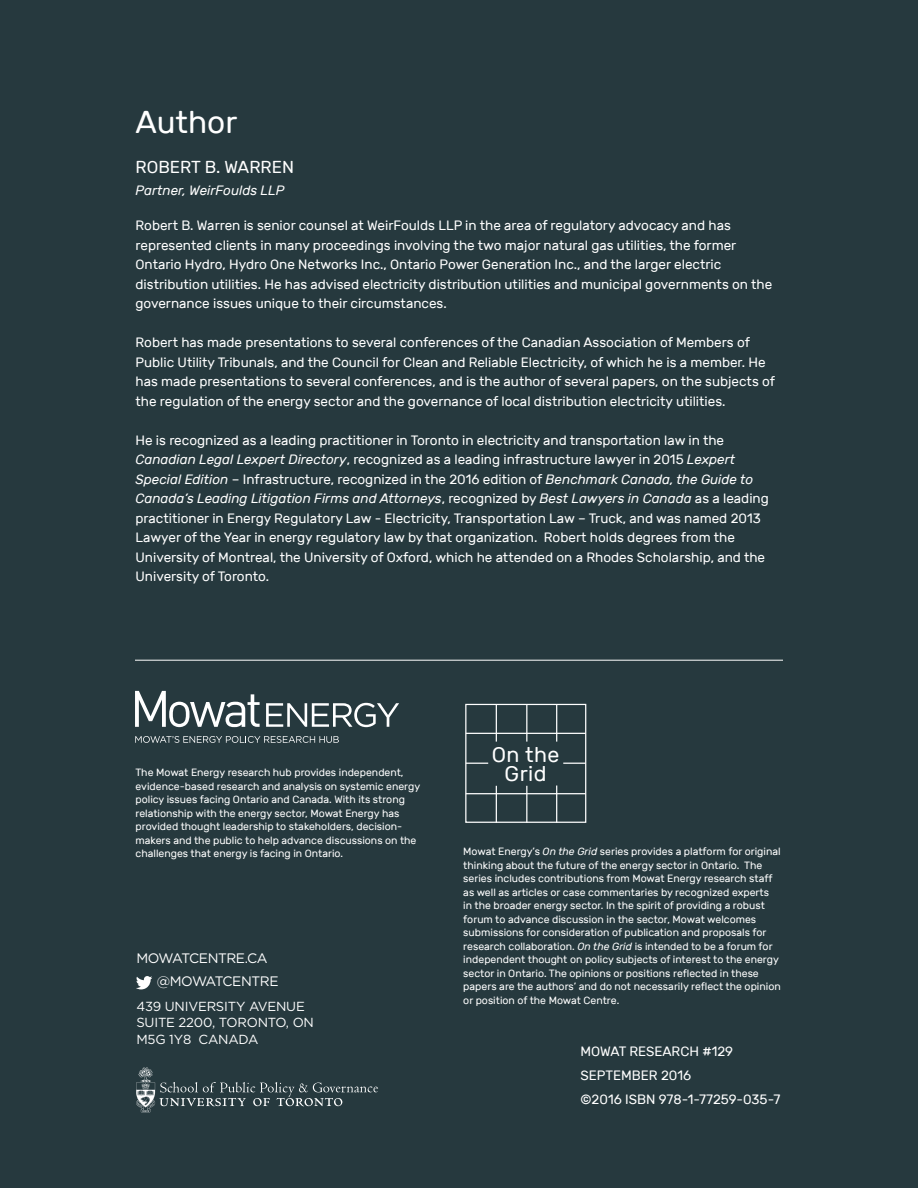
<style>
.page{position:relative;width:918px;height:1188px;background:#26393e}
.page>*{position:absolute;margin:0;border:0;box-sizing:border-box;transform-origin:0 0}
.t1{font:31.5px "Rubik";color:#fff}
.t2{font:21.45px/19.4px "Rubik";letter-spacing:.02em;color:#fff;text-align:center}
.t3{font:17.25px "Rubik";color:#fff}
.t4{font:13.65px "Gotham";letter-spacing:-.03em;color:#fff}
.t5{font:13.5px/19.5px "Rubik";color:#fff}
.t6{font:italic 13.5px "Rubik";color:#fff}
.t7{font:13.2px/16.6px "Gotham";letter-spacing:-.015em;color:#fff}
.t8{font:10.5px/13.5px "Rubik";color:#fff}
.s1{font-style:italic}
</style>
<div class="page">
<svg style="left:266px;top:703px;width:133px;height:24px"></svg>
<svg style="left:135px;top:691px;width:125px;height:36px"></svg>
<svg style="left:135px;top:736px;width:204px;height:7px"></svg>
<svg style="left:136px;top:1067px;width:242px;height:46px"></svg>
<svg style="left:136px;top:976px;width:16px;height:13px"></svg>
<div style="left:465px;top:704px;width:121px;height:119px;border:1px solid #fff"></div>
<hr style="left:526px;top:786px;width:1px;height:37px;background:#fff">
<hr style="left:496px;top:786px;width:1px;height:37px;background:#fff">
<hr style="left:556px;top:786px;width:1px;height:37px;background:#fff">
<hr style="left:526px;top:705px;width:1px;height:37px;background:#fff">
<hr style="left:496px;top:705px;width:1px;height:37px;background:#fff">
<hr style="left:556px;top:704px;width:1px;height:38px;background:#fff">
<svg style="left:466px;top:763px;width:22px;height:1px"></svg>
<svg style="left:563px;top:763px;width:23px;height:1px"></svg>
<hr style="left:466px;top:793px;width:120px;height:1px;background:#fff">
<hr style="left:466px;top:733px;width:120px;height:1px;background:#fff">
<hr style="left:135px;top:660px;width:648px;height:1px;background:#fff">
<h1 class="t1" style="left:136px;top:105px;width:103px">Author</h1>
<p class="t3" style="left:136px;top:158px;width:160px">ROBERT B. WARREN</p>
<p class="t6" style="left:136px;top:183px;width:150px">Partner, WeirFoulds LLP</p>
<p class="t5" style="left:136px;top:216px;width:638px">Robert B. Warren is senior counsel at WeirFoulds LLP in the area of regulatory advocacy and has represented clients in many proceedings involving the two major natural gas utilities, the former Ontario Hydro, Hydro One Networks Inc., Ontario Power Generation Inc., and the larger electric distribution utilities. He has advised electricity distribution utilities and municipal governments on the governance issues unique to their circumstances.</p>
<p class="t5" style="left:136px;top:333px;width:641px">Robert has made presentations to several conferences of the Canadian Association of Members of Public Utility Tribunals, and the Council for Clean and Reliable Electricity, of which he is a member. He has made presentations to several conferences, and is the author of several papers, on the subjects of the regulation of the energy sector and the governance of local distribution electricity utilities.</p>
<p class="t5" style="left:136px;top:431px;width:635px">He is recognized as a leading practitioner in Toronto in electricity and transportation law in the <span class="s1">Canadian Legal Lexpert Directory</span>, recognized as a leading infrastructure lawyer in 2015 <span class="s1">Lexpert Special Edition</span> – Infrastructure, recognized in the 2016 edition of <span class="s1">Benchmark Canada, the Guide to Canada’s Leading Litigation Firms and Attorneys</span>, recognized by <span class="s1">Best Lawyers in Canada</span> as a leading practitioner in Energy Regulatory Law - Electricity, Transportation Law – Truck, and was named 2013<br>Lawyer of the Year in energy regulatory law by that organization. Robert holds degrees from the University of Montreal, the University of Oxford, which he attended on a Rhodes Scholarship, and the University of Toronto.</p>
<p class="t8" style="left:136px;top:766px;width:286px">The Mowat Energy research hub provides independent, evidence-based research and analysis on systemic energy policy issues facing Ontario and Canada. With its strong relationship with the energy sector, Mowat Energy has provided thought leadership to stakeholders, decision&shy;makers and the public to help advance discussions on the challenges that energy is facing in Ontario.</p>
<p class="t4" style="left:136px;top:949px;width:133px">MOWATCENTRE.CA</p>
<p class="t7" style="left:136px;top:997px;width:179px">439 UNIVERSITY AVENUE<br>SUITE 2200, TORONTO, ON<br>M5G 1Y8 CANADA</p>
<p class="t4" style="left:157px;top:973px;width:123px">@MOWATCENTRE</p>
<h2 class="t2" style="left:492px;top:745px;width:69px">On the<br>Grid</h2>
<p class="t8" style="left:463px;top:845px;width:319px">Mowat Energy’s <span class="s1">On the Grid</span> series provides a platform for original thinking about the future of the energy sector in Ontario. The series includes contributions from Mowat Energy research staff as well as articles or case commentaries by recognized experts<br>in the broader energy sector. In the spirit of providing a robust forum to advance discussion in the sector, Mowat welcomes submissions for consideration of publication and proposals for research collaboration. <span class="s1">On the Grid</span> is intended to be a forum for independent thought on policy subjects of interest to the energy sector in Ontario. The opinions or positions reflected in these papers are the authors’ and do not necessarily reflect the opinion or position of the Mowat Centre.</p>
<p class="t5" style="left:581px;top:1040px;width:201px;line-height:24px">MOWAT RESEARCH #129<br>SEPTEMBER 2016<br>©2016 ISBN 978-1-77259-035-7</p>
</div>
